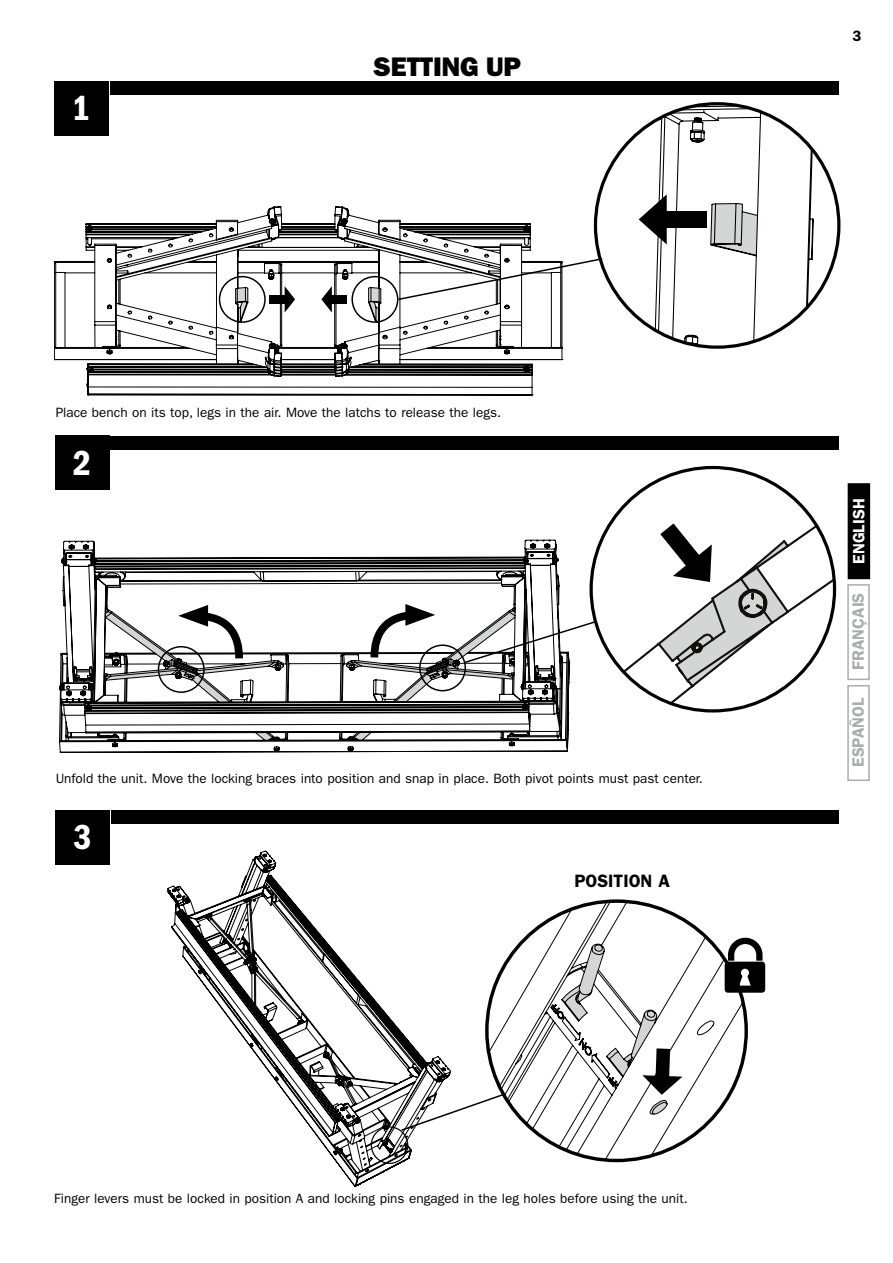
<style>
.page{position:relative;width:893px;height:1263px;background:#fff}
.page>*{position:absolute;margin:0;border:0;box-sizing:border-box;transform-origin:0 0}
.t1{font:36px "ITC Franklin Gothic Std Dm Cd";color:#fff}
.t2{font:27px "ITC Franklin Gothic Std Hvy";letter-spacing:-.01em;color:#000}
.t3{font:600 18px "ITC Franklin Gothic Std";color:#000}
.t4{font:600 16.5px "ITC Franklin Gothic Std";color:#abacac}
.t5{font:600 16.5px "ITC Franklin Gothic Std";color:#fff}
.t6{font:600 15px "ITC Franklin Gothic Std";color:#000}
.t7{font:13.5px "ITC Franklin Gothic Std";color:#000}
</style>
<div class="page">
<svg style="left:168px;top:851px;width:283px;height:336px"></svg>
<svg style="left:54px;top:206px;width:508px;height:190px"></svg>
<svg style="left:59px;top:540px;width:510px;height:213px"></svg>
<div style="left:351px;top:276px;width:47px;height:47px;border:2px solid #000;border-radius:50%"></div>
<div style="left:371px;top:1126px;width:37px;height:38px;border:1px solid #000;border-radius:50%"></div>
<div style="left:219px;top:276px;width:47px;height:47px;border:2px solid #000;border-radius:50%"></div>
<div style="left:110px;top:81px;width:729px;height:13px;background:#000"></div>
<div style="left:54px;top:81px;width:54px;height:54px;background:#000"></div>
<div style="left:111px;top:436px;width:728px;height:13px;background:#000"></div>
<div style="left:55px;top:436px;width:54px;height:54px;background:#000"></div>
<div style="left:112px;top:810px;width:727px;height:14px;background:#000"></div>
<div style="left:56px;top:810px;width:54px;height:54px;background:#000"></div>
<svg style="left:595px;top:104px;width:244px;height:243px"></svg>
<svg style="left:593px;top:467px;width:241px;height:244px"></svg>
<div style="left:331px;top:295px;width:16px;height:9px;background:#000"></div>
<svg style="left:321px;top:286px;width:11px;height:27px"></svg>
<div style="left:664px;top:211px;width:43px;height:17px;background:#000"></div>
<svg style="left:639px;top:194px;width:28px;height:50px"></svg>
<svg style="left:659px;top:523px;width:129px;height:163px"></svg>
<div style="left:270px;top:295px;width:16px;height:9px;background:#000"></div>
<svg style="left:285px;top:286px;width:10px;height:27px"></svg>
<svg style="left:104px;top:605px;width:179px;height:96px"></svg>
<svg style="left:746px;top:937px;width:20px;height:56px"></svg>
<svg style="left:487px;top:903px;width:259px;height:257px"></svg>
<svg style="left:562px;top:943px;width:120px;height:172px"></svg>
<svg style="left:397px;top:257px;width:207px;height:44px"></svg>
<svg style="left:347px;top:604px;width:250px;height:97px"></svg>
<svg style="left:400px;top:1093px;width:105px;height:39px"></svg>
<div style="left:848px;top:484px;width:21px;height:94px;background:#000"></div>
<div style="left:848px;top:483px;width:22px;height:96px;border:2px solid #000"></div>
<div style="left:847px;top:584px;width:23px;height:96px;border:2px solid #abacac"></div>
<div style="left:847px;top:685px;width:23px;height:96px;border:2px solid #abacac"></div>
<h1 class="t1" style="left:72px;top:88px;width:20px">1</h1>
<h2 class="t2" style="left:373px;top:51px;width:150px">SETTING UP</h2>
<p class="t7" style="left:56px;top:405px;width:447px">Place bench on its top, legs in the air. Move the latchs to release the legs.</p>
<h1 class="t1" style="left:73px;top:443px;width:20px">2</h1>
<p class="t7" style="left:56px;top:771px;width:649px">Unfold the unit. Move the locking braces into position and snap in place. Both pivot points must past center.</p>
<h1 class="t1" style="left:73px;top:817px;width:20px">3</h1>
<h3 class="t3" style="left:574px;top:870px;width:97px">POSITION A</h3>
<p class="t7" style="left:54px;top:1190px;width:635px">Finger levers must be locked in position A and locking pins engaged in the leg holes before using the unit.</p>
<p class="t6" style="left:852px;top:26px;width:10px">3</p>
<p class="t5" style="left:849px;top:564px;width:67px;rotate:-90deg">ENGLISH</p>
<p class="t4" style="left:848px;top:670px;width:79px;rotate:-90deg">FRANÇAIS</p>
<p class="t4" style="left:848px;top:767px;width:71px;rotate:-90deg">ESPAÑOL</p>
</div>
